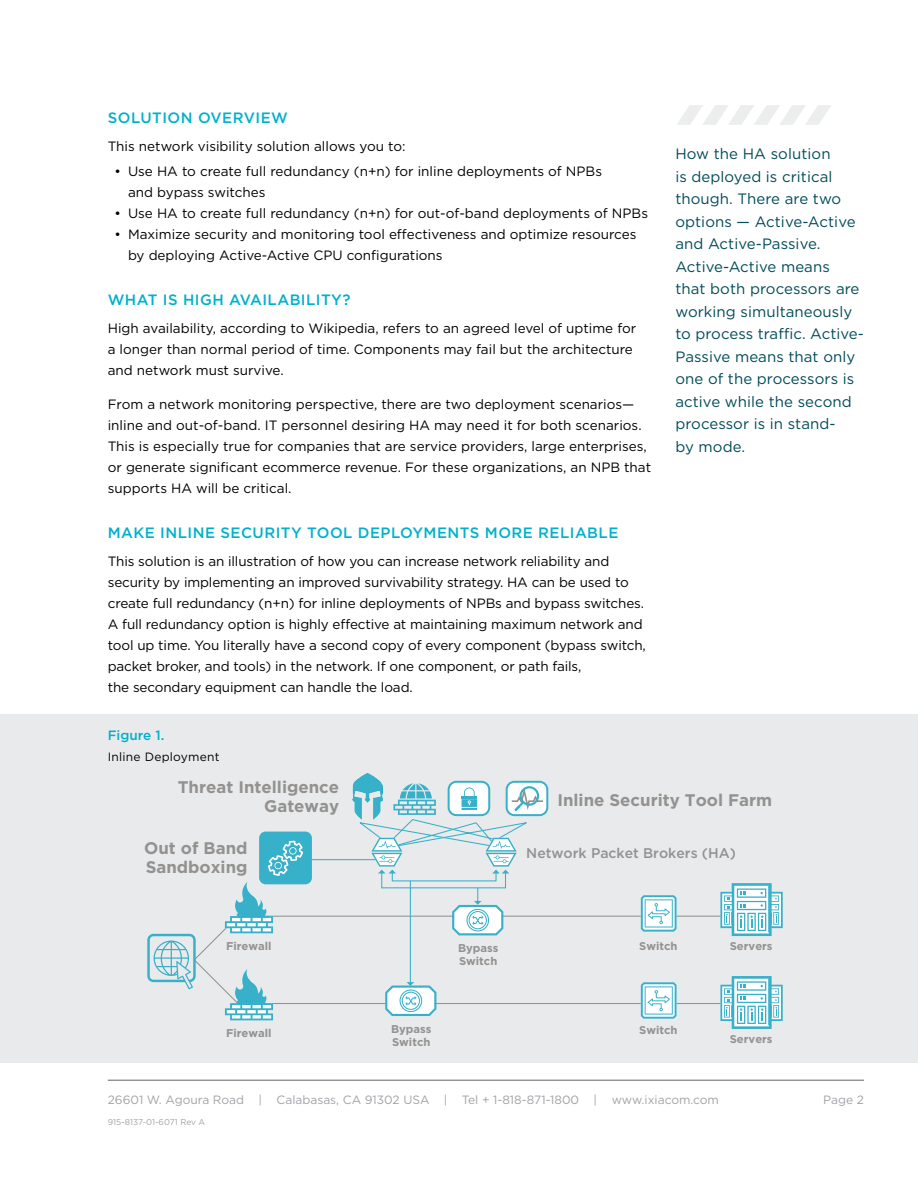
<style>
.page{position:relative;width:918px;height:1188px;background:#fff}
.page>*{position:absolute;margin:0;border:0;box-sizing:border-box;transform-origin:0 0}
.t1{font:700 16.8px/18.1px "Gotham";color:#939291;text-align:right}
.sidebar_quote_or_cal{font:15px/22.5px "Gotham";letter-spacing:.005em;color:#004b59}
.headline_-_level_1{font:500 15px "Gotham";letter-spacing:.03em;color:#00b1cb}
.t2{font:500 13.95px "Gotham";color:#939291}
.body_copy{font:13.5px/21px "Gotham";color:#000}
.chart_header{font:500 13.5px "Gotham";color:#00b1cb}
.t3{font:12px "Gotham";color:#a0a2a6}
.chart_body_copy{font:12px "Gotham";letter-spacing:.02em;color:#000}
.t4{font:700 11.25px/13.5px "Gotham";color:#939291}
.t5{font:8.4px "Gotham";color:#a0a2a6}
</style>
<div class="page">
<hr style="left:108px;top:1080px;width:756px;height:1px;background:#5f636a">
<svg style="left:677px;top:105px;width:154px;height:20px"></svg>
<div style="left:0;top:715px;width:918px;height:348px;background:#e9eaeb"></div>
<hr style="left:312px;top:859px;width:67px;height:1px;background:#37b0c9">
<img style="left:352px;top:773px;width:30px;height:44px">
<hr style="left:410px;top:881px;width:1px;height:102px;background:#37b0c9">
<svg style="left:147px;top:882px;width:636px;height:147px"></svg>
<div style="left:259px;top:832px;width:53px;height:52px;background:#37b0c9;border-radius:7px"></div>
<svg style="left:268px;top:841px;width:35px;height:35px"></svg>
<div style="left:506px;top:781px;width:42px;height:35px;border:2px solid #37b0c9;border-radius:8px"></div>
<div style="left:448px;top:781px;width:42px;height:35px;border:2px solid #37b0c9;border-radius:8px"></div>
<div style="left:381px;top:872px;width:125px;height:16px;border:1px solid #37b0c9"></div>
<svg style="left:359px;top:783px;width:186px;height:91px"></svg>
<p class="headline_-_level_1" style="left:108px;top:108px;width:182px">SOLUTION OVERVIEW</p>
<p class="body_copy" style="left:108px;top:135px;width:299px">This network visibility solution allows you to:</p>
<p class="body_copy" style="left:128px;top:161px;width:476px;text-indent:-14px">• Use HA to create full redundancy (n+n) for inline deployments of NPBs and bypass switches</p>
<p class="body_copy" style="left:115px;top:203px;width:535px">• Use HA to create full redundancy (n+n) for out-of-band deployments of NPBs</p>
<p class="body_copy" style="left:128px;top:224px;width:510px;text-indent:-14px">• Maximize security and monitoring tool effectiveness and optimize resources by deploying Active-Active CPU configurations</p>
<p class="headline_-_level_1" style="left:108px;top:290px;width:244px">WHAT IS HIGH AVAILABILITY?</p>
<p class="body_copy" style="left:108px;top:317px;width:530px">High availability, according to Wikipedia, refers to an agreed level of uptime for a longer than normal period of time. Components may fail but the architecture and network must survive.</p>
<p class="body_copy" style="left:108px;top:394px;width:545px">From a network monitoring perspective, there are two deployment scenarios— inline and out-of-band. IT personnel desiring HA may need it for both scenarios.<br>This is especially true for companies that are service providers, large enterprises, or generate significant ecommerce revenue. For these organizations, an NPB that supports HA will be critical.</p>
<p class="headline_-_level_1" style="left:108px;top:523px;width:512px">MAKE INLINE SECURITY TOOL DEPLOYMENTS MORE RELIABLE</p>
<p class="body_copy" style="left:108px;top:551px;width:540px">This solution is an illustration of how you can increase network reliability and security by implementing an improved survivability strategy. HA can be used to create full redundancy (n+n) for inline deployments of NPBs and bypass switches.<br>A full redundancy option is highly effective at maintaining maximum network and tool up time. You literally have a second copy of every component (bypass switch, packet broker, and tools) in the network. If one component, or path fails,<br>the secondary equipment can handle the load.</p>
<p class="chart_header" style="left:108px;top:727px;width:58px">Figure 1.</p>
<p class="chart_body_copy" style="left:108px;top:749px;width:113px">Inline Deployment</p>
<p class="sidebar_quote_or_cal" style="left:675px;top:142px;width:190px">How the HA solution<br>is deployed is critical though. There are two options — Active-Active and Active-Passive.<br>Active-Active means<br>that both processors are working simultaneously to process traffic. Active-<br>Passive means that only one of the processors is active while the second processor is in stand-<br>by mode.</p>
<p class="t1" style="left:178px;top:778px;width:163px">Threat Intelligence<br>Gateway</p>
<p class="t1" style="left:557px;top:791px;width:216px">Inline Security Tool Farm</p>
<p class="t1" style="left:144px;top:839px;width:105px">Out of Band</p>
<p class="t2" style="left:526px;top:844px;width:211px">Network Packet Brokers (HA)</p>
<p class="t1" style="left:146px;top:858px;width:103px">Sandboxing</p>
<p class="t4" style="left:226px;top:939px;width:47px">Firewall</p>
<p class="t4" style="left:458px;top:941px;width:42px">Bypass<br>Switch</p>
<p class="t4" style="left:639px;top:939px;width:40px">Switch</p>
<p class="t4" style="left:730px;top:939px;width:44px">Servers</p>
<p class="t4" style="left:391px;top:1022px;width:42px">Bypass<br>Switch</p>
<p class="t4" style="left:226px;top:1026px;width:47px">Firewall</p>
<p class="t4" style="left:639px;top:1023px;width:40px">Switch</p>
<p class="t4" style="left:730px;top:1032px;width:44px">Servers</p>
<p class="t3" style="left:108px;top:1092px;width:613px">26601 W. Agoura Road | Calabasas, CA 91302 USA | Tel + 1-818-871-1800 | www.ixiacom.com</p>
<p class="t5" style="left:108px;top:1117px;width:99px">915-8137-01-6071 Rev A</p>
<p class="t3" style="left:823px;top:1092px;width:42px">Page 2</p>
</div>
